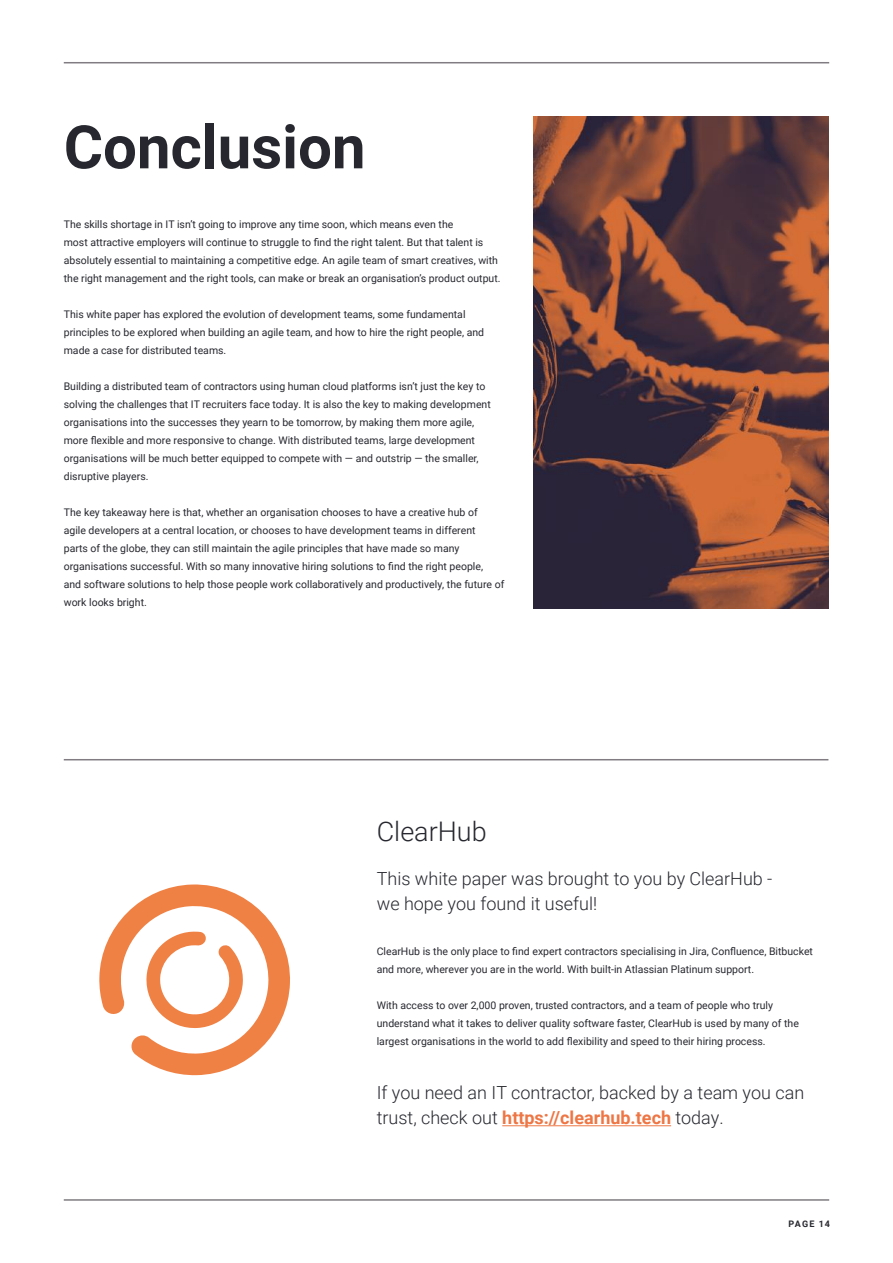
<style>
.page{position:relative;width:893px;height:1263px;background:#fff}
.page>*{position:absolute;margin:0;border:0;box-sizing:border-box;transform-origin:0 0}
.t1{font:700 60px "Roboto";color:#27282f}
.t2{font:300 27px "Roboto";color:#27282f}
.t3{font:300 18px/25.5px "Roboto";color:#27282f}
.t4{font:10.5px/18px "Roboto";color:#27282f}
.t5{font:700 9px "Roboto";letter-spacing:.115em;color:#27282f}
.s1{font-weight:700;color:#ee7644}
</style>
<div class="page">
<hr style="left:64px;top:62px;width:765px;height:1px;background:#807c82">
<hr style="left:64px;top:1199px;width:765px;height:2px;background:#807c82">
<img style="left:534px;top:117px;width:294px;height:491px">
<hr style="left:502px;top:1125px;width:169px;height:1px;background:#ee7644">
<hr style="left:64px;top:759px;width:764px;height:1px;background:#807c82">
<svg style="left:99px;top:884px;width:191px;height:191px"></svg>
<h1 class="t1" style="left:64px;top:105px;width:303px">Conclusion</h1>
<p class="t4" style="left:64px;top:214px;width:438px">The skills shortage in IT isn’t going to improve any time soon, which means even the<br>most attractive employers will continue to struggle to find the right talent. But that talent is absolutely essential to maintaining a competitive edge. An agile team of smart creatives, with the right management and the right tools, can make or break an organisation’s product output.</p>
<p class="t4" style="left:64px;top:304px;width:422px">This white paper has explored the evolution of development teams, some fundamental principles to be explored when building an agile team, and how to hire the right people, and made a case for distributed teams.</p>
<p class="t4" style="left:64px;top:376px;width:428px">Building a distributed team of contractors using human cloud platforms isn’t just the key to solving the challenges that IT recruiters face today. It is also the key to making development organisations into the successes they yearn to be tomorrow, by making them more agile, more flexible and more responsive to change. With distributed teams, large development organisations will be much better equipped to compete with — and outstrip — the smaller, disruptive players.</p>
<p class="t4" style="left:64px;top:502px;width:442px">The key takeaway here is that, whether an organisation chooses to have a creative hub of<br>agile developers at a central location, or chooses to have development teams in different<br>parts of the globe, they can still maintain the agile principles that have made so many organisations successful. With so many innovative hiring solutions to find the right people,<br>and software solutions to help those people work collaboratively and productively, the future of work looks bright.</p>
<h2 class="t2" style="left:377px;top:812px;width:111px">ClearHub</h2>
<h3 class="t3" style="left:377px;top:865px;width:397px">This white paper was brought to you by ClearHub - we hope you found it useful!</h3>
<p class="t4" style="left:377px;top:942px;width:438px">ClearHub is the only place to find expert contractors specialising in Jira, Confluence, Bitbucket and more, wherever you are in the world. With built-in Atlassian Platinum support.</p>
<p class="t4" style="left:377px;top:996px;width:424px">With access to over 2,000 proven, trusted contractors, and a team of people who truly understand what it takes to deliver quality software faster, ClearHub is used by many of the largest organisations in the world to add flexibility and speed to their hiring process.</p>
<h3 class="t3" style="left:377px;top:1079px;width:429px">If you need an IT contractor, backed by a team you can trust, check out <span class="s1">https://clearhub.tech</span> today.</h3>
<p class="t5" style="left:789px;top:1217px;width:43px">PAGE 14</p>
</div>
